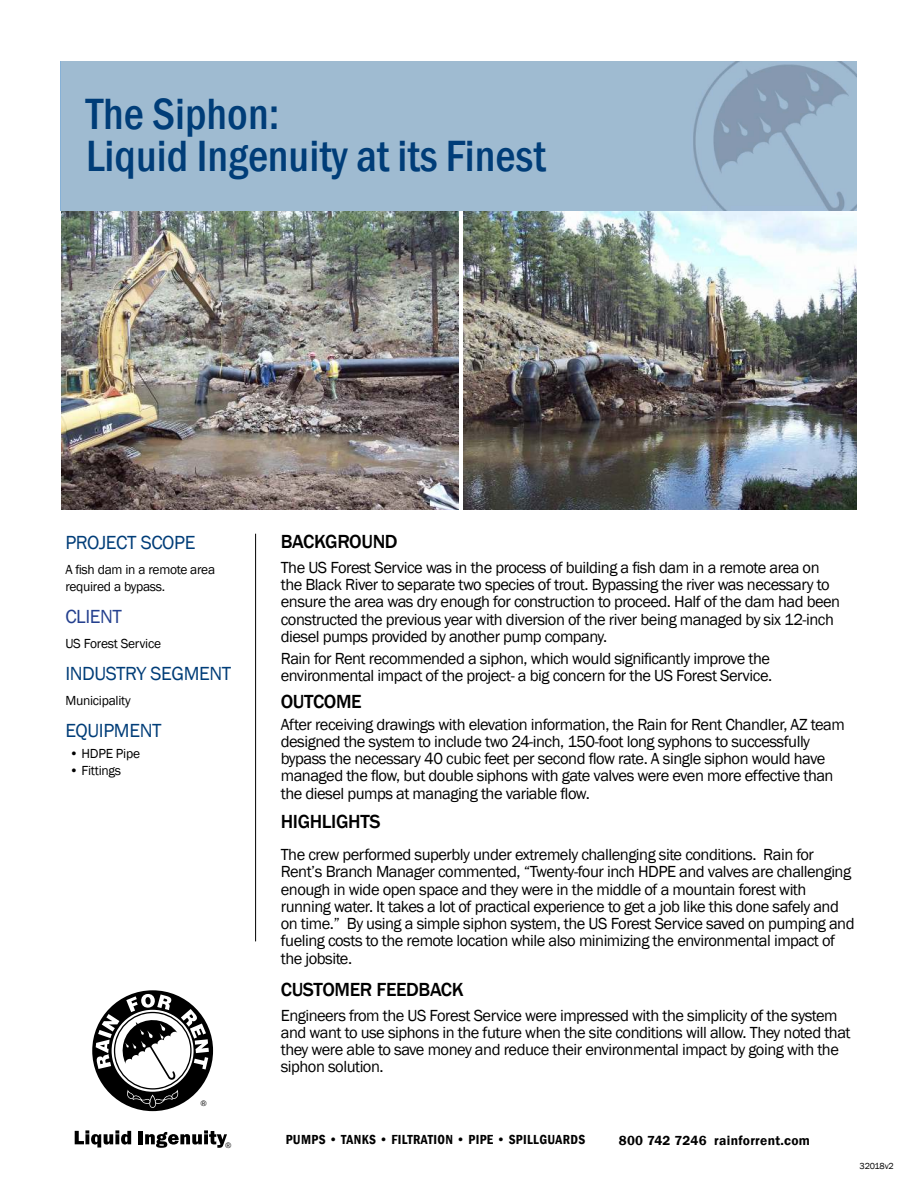
<style>
.page{position:relative;width:918px;height:1188px;background:#fff}
.page>*{position:absolute;margin:0;border:0;box-sizing:border-box;transform-origin:0 0}
.t1{font:500 condensed 45px/42px "Franklin Gothic";color:#003d78}
.t2{font:500 19.5px "Franklin Gothic";letter-spacing:-.02em;color:#000}
.t3{font:19.5px "Franklin Gothic";letter-spacing:-.02em;color:#003d78}
.t4{font:19.5px "Franklin Gothic";letter-spacing:-.02em;color:#24408e}
.t5{font:16.5px/17.2px "Franklin Gothic";letter-spacing:-.03em;color:#000}
.t6{font:13.5px/17.2px "Franklin Gothic";letter-spacing:-.02em;color:#000}
.t7{font:600 condensed 13.5px "Franklin Gothic";letter-spacing:.025em;color:#000}
.t8{font:600 13.5px "Franklin Gothic";letter-spacing:.02em;color:#000}
.t9{font:9px "Franklin Gothic";letter-spacing:-.02em;color:#000}
.t10{font:8.25px "Franklin Gothic";color:#000}
</style>
<div class="page">
<img style="left:61px;top:211px;width:398px;height:299px">
<img style="left:464px;top:211px;width:393px;height:299px">
<img style="left:400px;top:61px;width:456px;height:150px">
<svg style="left:92px;top:990px;width:121px;height:121px"></svg>
<svg style="left:75px;top:1130px;width:56px;height:18px"></svg>
<hr style="left:139px;top:1131px;width:4px;height:13px;background:#000">
<svg style="left:145px;top:1130px;width:82px;height:18px"></svg>
<hr style="left:255px;top:534px;width:1px;height:407px;background:#000">
<h1 class="t1" style="left:86px;top:95px;width:461px">The Siphon:<br>Liquid Ingenuity at its Finest</h1>
<p class="t3" style="left:65px;top:531px;width:132px">PROJECT SCOPE</p>
<p class="t6" style="left:65px;top:561px;width:151px">A fish dam in a remote area required a bypass.</p>
<p class="t4" style="left:65px;top:605px;width:58px">CLIENT</p>
<p class="t6" style="left:65px;top:636px;width:97px">US Forest Service</p>
<p class="t3" style="left:65px;top:662px;width:168px">INDUSTRY SEGMENT</p>
<p class="t6" style="left:65px;top:693px;width:67px">Municipality</p>
<p class="t3" style="left:65px;top:719px;width:98px">EQUIPMENT</p>
<p class="t6" style="left:70px;top:745px;width:72px">• HDPE Pipe</p>
<p class="t6" style="left:70px;top:762px;width:53px">• Fittings</p>
<p class="t10" style="left:201px;top:1100px;width:8px">®</p>
<p class="t10" style="left:225px;top:1142px;width:8px">®</p>
<p class="t2" style="left:281px;top:530px;width:118px">BACKGROUND</p>
<p class="t5" style="left:281px;top:559px;width:561px">The US Forest Service was in the process of building a fish dam in a remote area on the Black River to separate two species of trout. Bypassing the river was necessary to ensure the area was dry enough for construction to proceed. Half of the dam had been constructed the previous year with diversion of the river being managed by six 12-inch diesel pumps provided by another pump company.</p>
<p class="t5" style="left:281px;top:650px;width:493px">Rain for Rent recommended a siphon, which would significantly improve the environmental impact of the project- a big concern for the US Forest Service.</p>
<p class="t2" style="left:281px;top:690px;width:82px">OUTCOME</p>
<p class="t5" style="left:281px;top:716px;width:565px">After receiving drawings with elevation information, the Rain for Rent Chandler, AZ team designed the system to include two 24-inch, 150-foot long syphons to successfully bypass the necessary 40 cubic feet per second flow rate. A single siphon would have managed the flow, but double siphons with gate valves were even more effective than the diesel pumps at managing the variable flow.</p>
<p class="t2" style="left:281px;top:810px;width:101px">HIGHLIGHTS</p>
<p class="t5" style="left:281px;top:846px;width:575px">The crew performed superbly under extremely challenging site conditions. Rain for Rent’s Branch Manager commented, “Twenty-four inch HDPE and valves are challenging enough in wide open space and they were in the middle of a mountain forest with running water. It takes a lot of practical experience to get a job like this done safely and on time.” By using a simple siphon system, the US Forest Service saved on pumping and fueling costs to the remote location while also minimizing the environmental impact of the jobsite.</p>
<p class="t2" style="left:281px;top:978px;width:185px">CUSTOMER FEEDBACK</p>
<p class="t5" style="left:281px;top:1007px;width:571px">Engineers from the US Forest Service were impressed with the simplicity of the system and want to use siphons in the future when the site conditions will allow. They noted that they were able to save money and reduce their environmental impact by going with the siphon solution.</p>
<p class="t7" style="left:286px;top:1132px;width:301px">PUMPS • TANKS • FILTRATION • PIPE • SPILLGUARDS</p>
<p class="t8" style="left:619px;top:1132px;width:193px">800 742 7246 rainforrent.com</p>
<p class="t9" style="left:860px;top:1161px;width:36px">32018v2</p>
</div>
